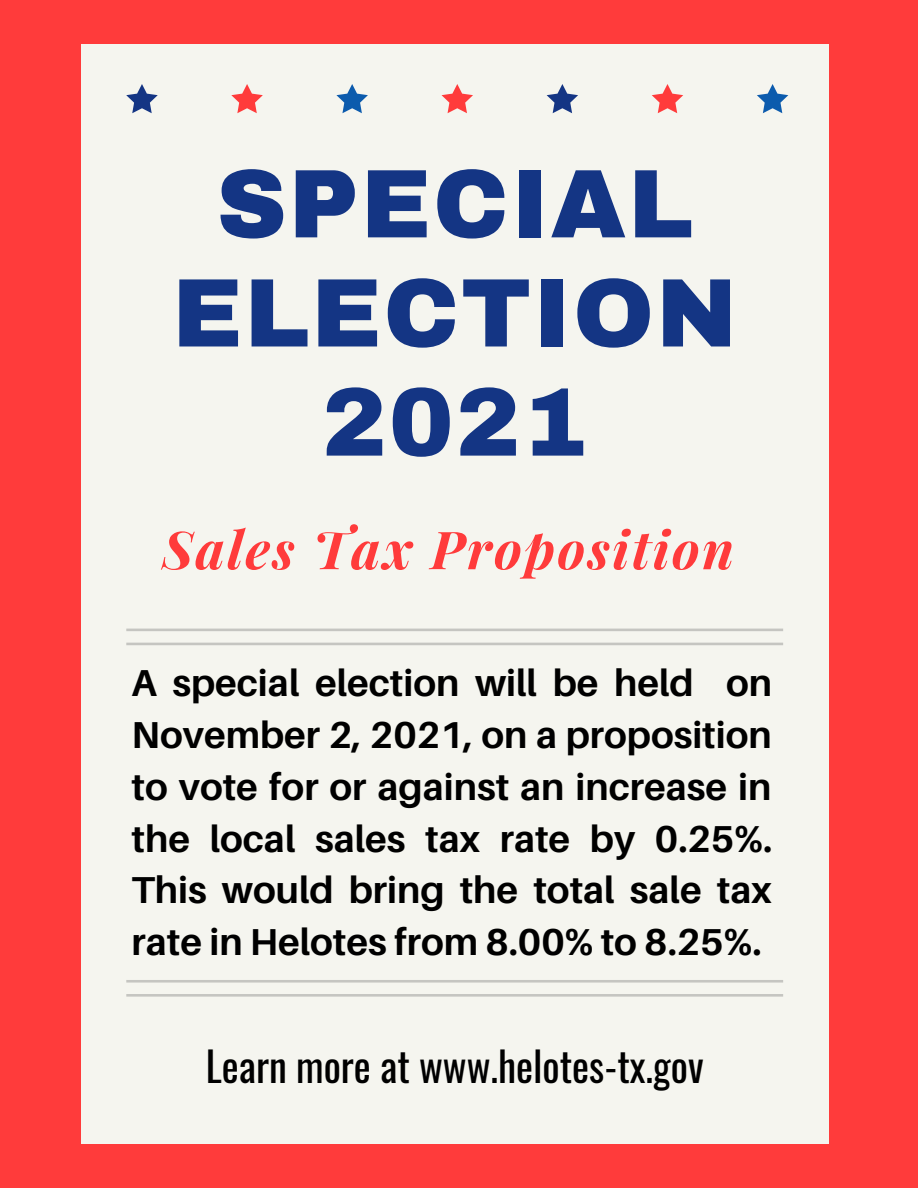
<style>
.page{position:relative;width:918px;height:1188px;background:#f5f5ef}
.page>*{position:absolute;margin:0;border:0;box-sizing:border-box;transform-origin:0 0}
.t1{font:900 97.5px/109.2px "Archivo";letter-spacing:.02em;color:#143584;text-align:center}
.t2{font:italic 700 52.5px "Playfair Display";letter-spacing:.045em;color:#ff3b3b}
.t3{font:40.5px "Oswald";color:#000}
.t4{font:700 37.5px/51.8px "Aileron";color:#000;text-align:justify}
</style>
<div class="page">
<div style="left:0;top:0;width:81px;height:1188px;background:#ff3b3b"></div>
<div style="left:829px;top:0;width:88px;height:1188px;background:#ff3b3b"></div>
<div style="left:14px;top:1144px;width:860px;height:44px;background:#ff3b3b"></div>
<div style="left:35px;top:0;width:869px;height:43px;background:#ff3b3b"></div>
<svg style="left:126px;top:84px;width:32px;height:29px"></svg>
<svg style="left:231px;top:84px;width:32px;height:29px"></svg>
<svg style="left:336px;top:84px;width:32px;height:29px"></svg>
<svg style="left:757px;top:84px;width:31px;height:29px"></svg>
<svg style="left:442px;top:84px;width:31px;height:29px"></svg>
<svg style="left:547px;top:84px;width:31px;height:29px"></svg>
<svg style="left:652px;top:84px;width:31px;height:29px"></svg>
<svg style="left:126px;top:980px;width:657px;height:3px;background:#ccccc7"></svg>
<svg style="left:126px;top:643px;width:657px;height:2px"></svg>
<svg style="left:126px;top:629px;width:657px;height:2px"></svg>
<svg style="left:126px;top:994px;width:657px;height:3px;background:#cbcbc7"></svg>
<p class="t1" style="left:172px;top:150px;width:567px">SPECIAL<br>ELECTION</p>
<p class="t1" style="left:322px;top:368px;width:267px">2021</p>
<p class="t2" style="left:162px;top:512px;width:573px">Sales Tax Proposition</p>
<p class="t4" style="left:132px;top:657px;width:642px">A special election will be held on November 2, 2021, on a proposition to vote for or against an increase in the local sales tax rate by 0.25%.<br>This would bring the total sale tax rate in Helotes from 8.00% to 8.25%.</p>
<p class="t3" style="left:206px;top:1034px;width:499px">Learn more at www.helotes-tx.gov</p>
</div>
